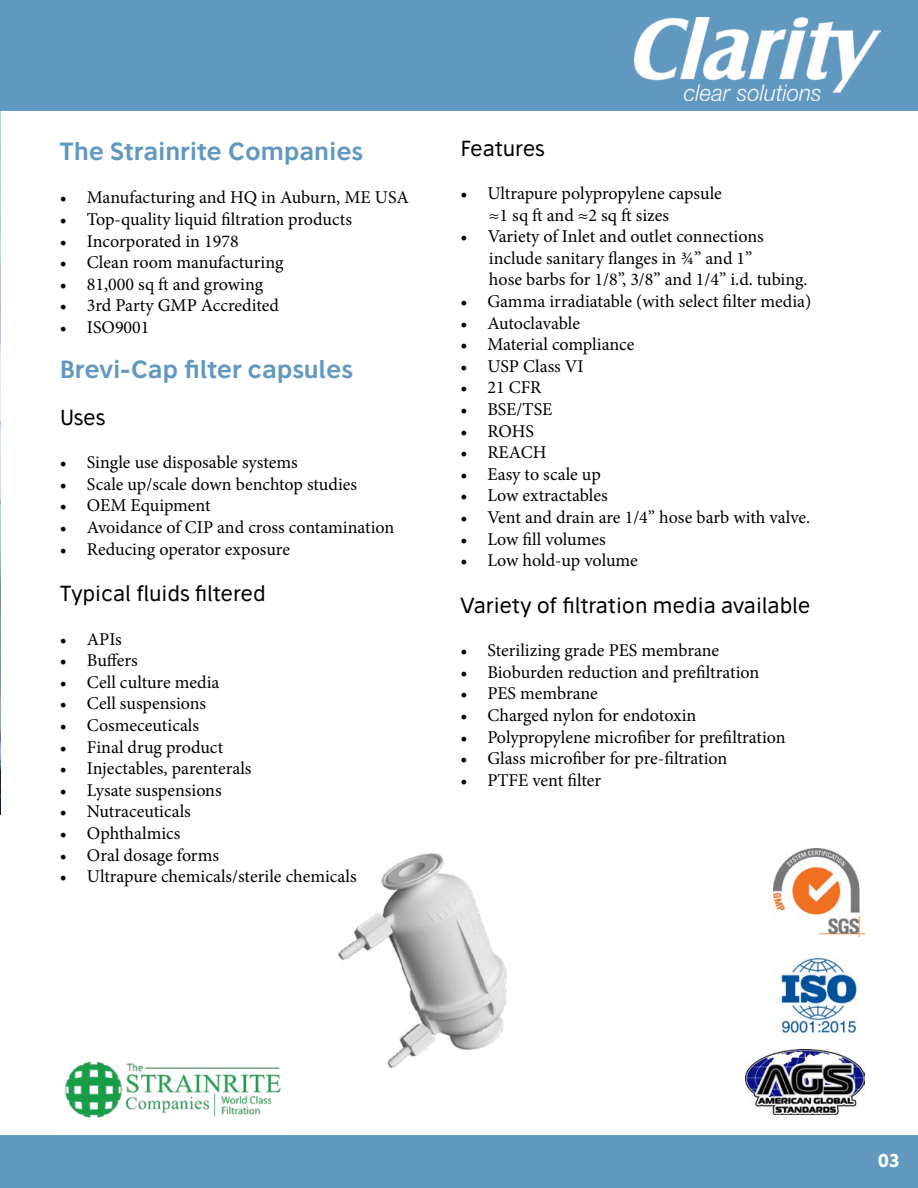
<style>
.page{position:relative;width:918px;height:1188px;background:#fff}
.page>*{position:absolute;margin:0;border:0;box-sizing:border-box;transform-origin:0 0}
.t1{font:600 24px "Stilu";color:#6198bf}
.t2{font:21px "Stilu";color:#000}
.t3{font:18px/21.6px "Minion Pro";color:#000}
.t4{font:700 18px "Azo Sans";color:#fff}
</style>
<div class="page">
<div style="left:0;top:0;width:918px;height:111px;background:#6198bf"></div>
<img style="left:635px;top:17px;width:246px;height:84px">
<img style="left:338px;top:854px;width:168px;height:214px">
<img style="left:65px;top:1061px;width:215px;height:57px">
<img style="left:774px;top:848px;width:90px;height:89px">
<img style="left:0;top:111px;width:1px;height:704px">
<div style="left:0;top:1135px;width:918px;height:53px;background:#6299bf"></div>
<img style="left:746px;top:1049px;width:119px;height:66px">
<img style="left:776px;top:956px;width:81px;height:79px">
<h1 class="t1" style="left:60px;top:136px;width:305px">The Strainrite Companies</h1>
<p class="t3" style="left:60px;top:187px;width:351px">• Manufacturing and HQ in Auburn, ME USA</p>
<p class="t3" style="left:60px;top:209px;width:294px">• Top-quality liquid filtration products</p>
<p class="t3" style="left:60px;top:230px;width:180px">• Incorporated in 1978</p>
<p class="t3" style="left:60px;top:252px;width:225px">• Clean room manufacturing</p>
<p class="t3" style="left:60px;top:273px;width:205px">• 81,000 sq ft and growing</p>
<p class="t3" style="left:60px;top:295px;width:221px">• 3rd Party GMP Accredited</p>
<p class="t3" style="left:60px;top:317px;width:91px">• ISO9001</p>
<h1 class="t1" style="left:60px;top:354px;width:295px">Brevi-Cap filter capsules</h1>
<p class="t2" style="left:60px;top:404px;width:47px">Uses</p>
<p class="t3" style="left:60px;top:452px;width:239px">• Single use disposable systems</p>
<p class="t3" style="left:60px;top:473px;width:299px">• Scale up/scale down benchtop studies</p>
<p class="t3" style="left:60px;top:495px;width:152px">• OEM Equipment</p>
<p class="t3" style="left:60px;top:517px;width:336px">• Avoidance of CIP and cross contamination</p>
<p class="t3" style="left:60px;top:538px;width:232px">• Reducing operator exposure</p>
<p class="t2" style="left:60px;top:580px;width:207px">Typical fluids filtered</p>
<p class="t3" style="left:60px;top:628px;width:63px">• APIs</p>
<p class="t3" style="left:60px;top:650px;width:79px">• Buffers</p>
<p class="t3" style="left:60px;top:671px;width:161px">• Cell culture media</p>
<p class="t3" style="left:60px;top:693px;width:148px">• Cell suspensions</p>
<p class="t3" style="left:60px;top:715px;width:141px">• Cosmeceuticals</p>
<p class="t3" style="left:60px;top:736px;width:165px">• Final drug product</p>
<p class="t3" style="left:60px;top:758px;width:193px">• Injectables, parenterals</p>
<p class="t3" style="left:60px;top:779px;width:163px">• Lysate suspensions</p>
<p class="t3" style="left:60px;top:801px;width:133px">• Nutraceuticals</p>
<p class="t3" style="left:60px;top:823px;width:122px">• Ophthalmics</p>
<p class="t3" style="left:60px;top:844px;width:161px">• Oral dosage forms</p>
<p class="t3" style="left:60px;top:866px;width:298px">• Ultrapure chemicals/sterile chemicals</p>
<p class="t2" style="left:460px;top:135px;width:86px">Features</p>
<p class="t3" style="left:489px;top:182px;width:234px;text-indent:-29px">• Ultrapure polypropylene capsule ≈1 sq ft and ≈2 sq ft sizes</p>
<p class="t3" style="left:489px;top:226px;width:320px;text-indent:-29px">• Variety of Inlet and outlet connections include sanitary flanges in ¾” and 1”<br>hose barbs for 1/8”, 3/8” and 1/4” i.d. tubing.</p>
<p class="t3" style="left:460px;top:290px;width:353px">• Gamma irradiatable (with select filter media)</p>
<p class="t3" style="left:460px;top:312px;width:121px">• Autoclavable</p>
<p class="t3" style="left:460px;top:334px;width:176px">• Material compliance</p>
<p class="t3" style="left:460px;top:355px;width:125px">• USP Class VI</p>
<p class="t3" style="left:460px;top:377px;width:83px">• 21 CFR</p>
<p class="t3" style="left:460px;top:398px;width:93px">• BSE/TSE</p>
<p class="t3" style="left:460px;top:420px;width:75px">• ROHS</p>
<p class="t3" style="left:460px;top:442px;width:88px">• REACH</p>
<p class="t3" style="left:460px;top:463px;width:142px">• Easy to scale up</p>
<p class="t3" style="left:460px;top:485px;width:149px">• Low extractables</p>
<p class="t3" style="left:460px;top:506px;width:351px">• Vent and drain are 1/4” hose barb with valve.</p>
<p class="t3" style="left:460px;top:528px;width:147px">• Low fill volumes</p>
<p class="t3" style="left:460px;top:550px;width:179px">• Low hold-up volume</p>
<p class="t2" style="left:460px;top:592px;width:352px">Variety of filtration media available</p>
<p class="t3" style="left:460px;top:640px;width:260px">• Sterilizing grade PES membrane</p>
<p class="t3" style="left:460px;top:661px;width:300px">• Bioburden reduction and prefiltration</p>
<p class="t3" style="left:460px;top:683px;width:139px">• PES membrane</p>
<p class="t3" style="left:460px;top:704px;width:238px">• Charged nylon for endotoxin</p>
<p class="t3" style="left:460px;top:726px;width:327px">• Polypropylene microfiber for prefiltration</p>
<p class="t3" style="left:460px;top:748px;width:269px">• Glass microfiber for pre-filtration</p>
<p class="t3" style="left:460px;top:769px;width:142px">• PTFE vent filter</p>
<p class="t4" style="left:878px;top:1149px;width:23px">03</p>
</div>
